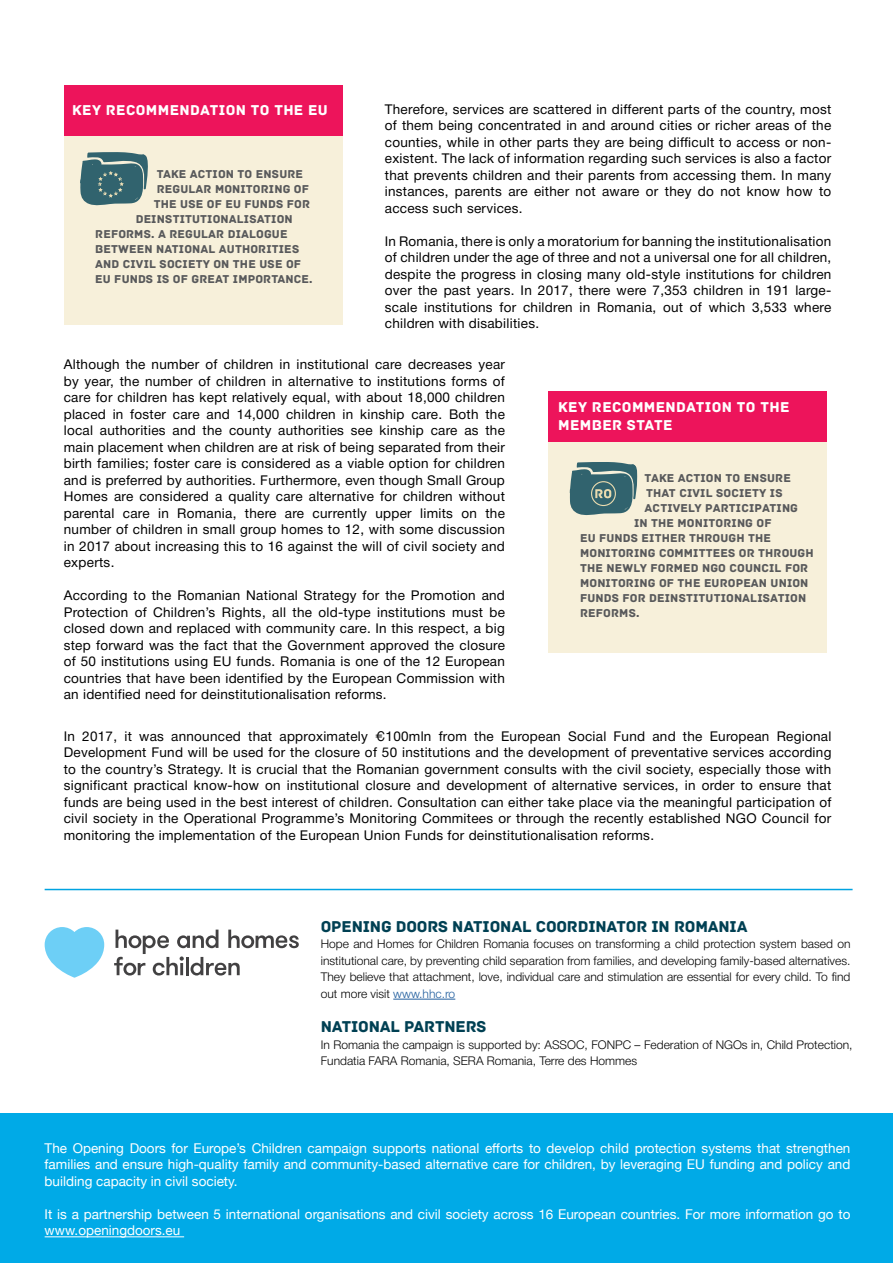
<style>
.page{position:relative;width:893px;height:1263px;background:#fff}
.page>*{position:absolute;margin:0;border:0;box-sizing:border-box;transform-origin:0 0}
.t1{font:16.5px "Archive";letter-spacing:-.01em;color:#004053}
.t2{font:15px/18px "Archive";letter-spacing:.025em;color:#fff}
.t3{font:13.5px/16.5px "Helvetica Neue Cyr";letter-spacing:.02em;color:#000;text-align:justify}
.t4{font:13.5px/16.5px "Helvetica Neue";color:#fff;text-align:justify}
.t5{font:300 12px/16.5px "Helvetica Neue Cyr";color:#000;text-align:justify}
.t6{font:12px "Archive";letter-spacing:.01em;color:#58595b}
.s1{font-family:"Helvetica"}
.s2{color:#215e9e}
</style>
<div class="page">
<div style="left:0;top:1113px;width:893px;height:150px;background:#00aae7"></div>
<hr style="left:45px;top:1236px;width:139px;height:1px;background:#fff">
<hr style="left:393px;top:999px;width:62px;height:1px;background:#215e9e">
<hr style="left:45px;top:889px;width:808px;height:1px;background:#00a3e1">
<svg style="left:45px;top:927px;width:59px;height:51px"></svg>
<svg style="left:114px;top:929px;width:185px;height:46px"></svg>
<div style="left:64px;top:85px;width:279px;height:240px;background:#f7f0da"></div>
<div style="left:64px;top:85px;width:279px;height:50px;background:#ed145b"></div>
<svg style="left:80px;top:152px;width:68px;height:54px;background:#577d82"></svg>
<div style="left:549px;top:391px;width:278px;height:261px;background:#f7f0da"></div>
<div style="left:549px;top:391px;width:278px;height:50px;background:#ed145b"></div>
<svg style="left:569px;top:462px;width:68px;height:54px;background:#5b8083"></svg>
<p class="t2" style="left:72px;top:101px;width:257px">KEY RECOMMENDATION TO THE EU</p>
<p class="t6" style="left:157px;top:167px;width:148px">TAKE ACTION TO ENSURE</p>
<p class="t6" style="left:157px;top:182px;width:154px">REGULAR MONITORING OF</p>
<p class="t6" style="left:154px;top:197px;width:158px">THE USE OF EU FUNDS FOR</p>
<p class="t6" style="left:136px;top:212px;width:158px">DEINSTITUTIONALISATION</p>
<p class="t6" style="left:95px;top:227px;width:194px">REFORMS. A REGULAR DIALOGUE</p>
<p class="t6" style="left:95px;top:242px;width:206px">BETWEEN NATIONAL AUTHORITIES</p>
<p class="t6" style="left:95px;top:257px;width:207px">AND CIVIL SOCIETY ON THE USE OF</p>
<p class="t6" style="left:95px;top:272px;width:219px">EU FUNDS IS OF GREAT IMPORTANCE.</p>
<p class="t3" style="left:385px;top:101px;width:448px">Therefore, services are scattered in different parts of the country, most of them being concentrated in and around cities or richer areas of the counties, while in other parts they are being difficult to access or non&shy;existent. The lack of information regarding such services is also a factor that prevents children and their parents from accessing them. In many instances, parents are either not aware or they do not know how to access such services.</p>
<p class="t3" style="left:385px;top:233px;width:448px">In Romania, there is only a moratorium for banning the institutionalisation of children under the age of three and not a universal one for all children, despite the progress in closing many old-style institutions for children over the past years. In 2017, there were 7,353 children in 191 large&shy;scale institutions for children in Romania, out of which 3,533 where children with disabilities.</p>
<p class="t3" style="left:64px;top:356px;width:443px">Although the number of children in institutional care decreases year by year, the number of children in alternative to institutions forms of care for children has kept relatively equal, with about 18,000 children placed in foster care and 14,000 children in kinship care. Both the local authorities and the county authorities see kinship care as the main placement when children are at risk of being separated from their birth families; foster care is considered as a viable option for children and is preferred by authorities. Furthermore, even though Small Group Homes are considered a quality care alternative for children without parental care in Romania, there are currently upper limits on the number of children in small group homes to 12, with some discussion in 2017 about increasing this to 16 against the will of civil society and experts.</p>
<p class="t3" style="left:64px;top:587px;width:443px">According to the Romanian National Strategy for the Promotion and Protection of Children’s Rights, all the old-type institutions must be closed down and replaced with community care. In this respect, a big step forward was the fact that the Government approved the closure of 50 institutions using EU funds. Romania is one of the 12 European countries that have been identified by the European Commission with an identified need for deinstitutionalisation reforms.</p>
<p class="t2" style="left:558px;top:398px;width:233px">KEY RECOMMENDATION TO THE<br>MEMBER STATE</p>
<p class="t6" style="left:645px;top:471px;width:148px">TAKE ACTION TO ENSURE</p>
<p class="t6" style="left:646px;top:486px;width:138px">THAT CIVIL SOCIETY IS</p>
<p class="t6" style="left:645px;top:501px;width:155px">ACTIVELY PARTICIPATING</p>
<p class="t6" style="left:634px;top:516px;width:139px">IN THE MONITORING OF</p>
<p class="t6" style="left:580px;top:531px;width:192px">EU FUNDS EITHER THROUGH THE</p>
<p class="t6" style="left:580px;top:546px;width:235px">MONITORING COMMITTEES OR THROUGH</p>
<p class="t6" style="left:580px;top:561px;width:230px">THE NEWLY FORMED NGO COUNCIL FOR</p>
<p class="t6" style="left:580px;top:576px;width:230px">MONITORING OF THE EUROPEAN UNION</p>
<p class="t6" style="left:580px;top:591px;width:228px">FUNDS FOR DEINSTITUTIONALISATION</p>
<p class="t6" style="left:580px;top:606px;width:61px">REFORMS.</p>
<p class="t3" style="left:64px;top:728px;width:769px">In 2017, it was announced that approximately <span class="s1">€</span>100mln from the European Social Fund and the European Regional Development Fund will be used for the closure of 50 institutions and the development of preventative services according to the country’s Strategy. It is crucial that the Romanian government consults with the civil society, especially those with significant practical know-how on institutional closure and development of alternative services, in order to ensure that funds are being used in the best interest of children. Consultation can either take place via the meaningful participation of civil society in the Operational Programme’s Monitoring Commitees or through the recently established NGO Council for monitoring the implementation of the European Union Funds for deinstitutionalisation reforms.</p>
<p class="t1" style="left:321px;top:917px;width:428px">OPENING DOORS NATIONAL COORDINATOR IN ROMANIA</p>
<p class="t5" style="left:321px;top:936px;width:531px">Hope and Homes for Children Romania focuses on transforming a child protection system based on institutional care, by preventing child separation from families, and developing family-based alternatives.<br>They believe that attachment, love, individual care and stimulation are essential for every child. To find out more visit <span class="s2">www.hhc.ro</span></p>
<p class="t1" style="left:321px;top:1017px;width:167px">NATIONAL PARTNERS</p>
<p class="t5" style="left:321px;top:1036px;width:533px">In Romania the campaign is supported by: ASSOC, FONPC – Federation of NGOs in, Child Protection,<br>Fundatia FARA Romania, SERA Romania, Terre des Hommes</p>
<p class="t4" style="left:45px;top:1141px;width:807px">The Opening Doors for Europe’s Children campaign supports national efforts to develop child protection systems that strengthen families and ensure high-quality family and community-based alternative care for children, by leveraging EU funding and policy and building capacity in civil society.</p>
<p class="t4" style="left:45px;top:1207px;width:807px">It is a partnership between 5 international organisations and civil society across 16 European countries. For more information go to www.openingdoors.eu</p>
</div>
